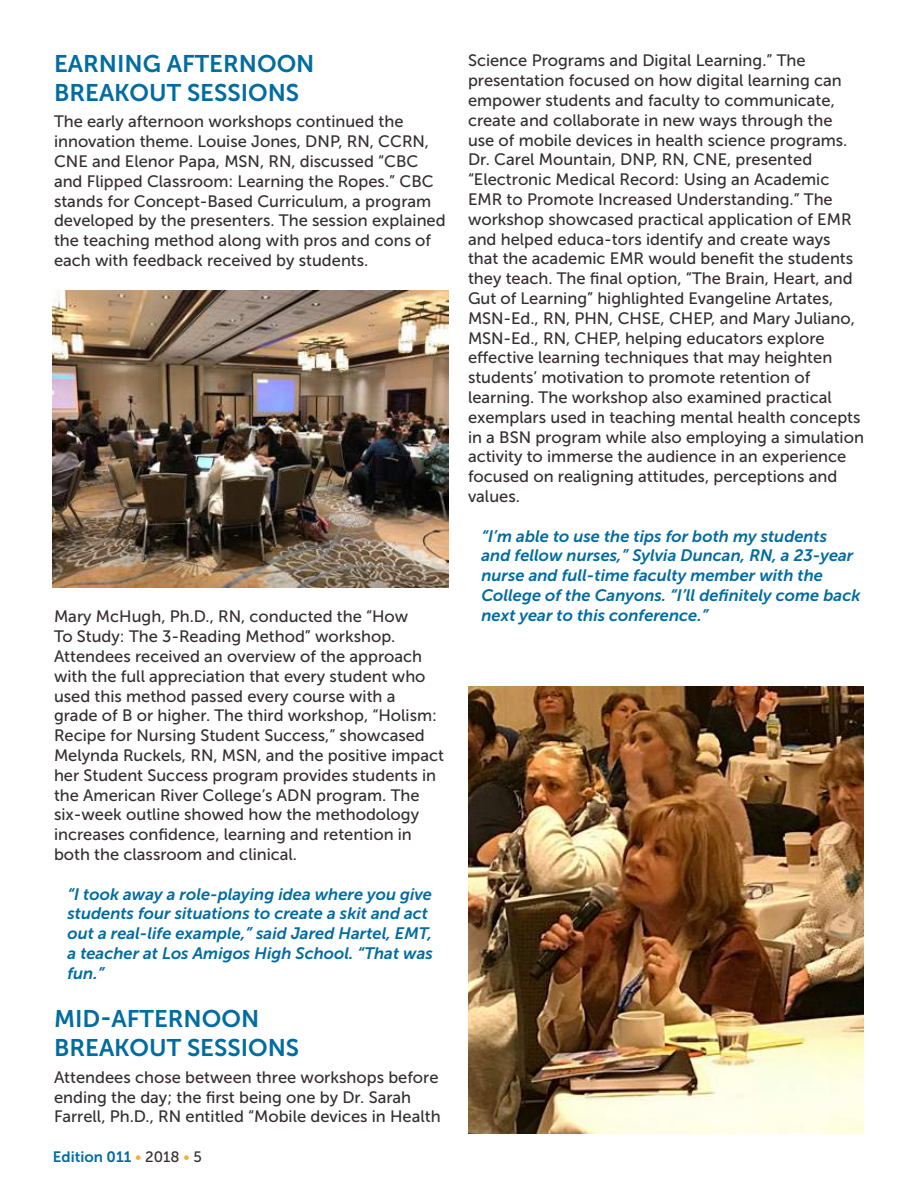
<style>
.page{position:relative;width:918px;height:1188px;background:#fff}
.page>*{position:absolute;margin:0;border:0;box-sizing:border-box;transform-origin:0 0}
.t1{font:24px/28.8px "Museo Sans 700";color:#006ca1}
.t2{font:16.5px/19.8px "Museo Sans 500";color:#352d32}
.t3{font:italic 16.5px/19.8px "Museo Sans 700";color:#006ca1}
.t4{font:15px "Museo Sans 700";color:#006ca1}
.s1{font-family:"Museo Sans 500";color:#f7ab3c}
.s2{font-family:"Museo Sans 500";color:#352d32}
</style>
<div class="page">
<img style="left:53px;top:291px;width:396px;height:296px">
<img style="left:468px;top:687px;width:396px;height:447px">
<h1 class="t1" style="left:54px;top:49px;width:262px">EARNING AFTERNOON<br>BREAKOUT SESSIONS</h1>
<p class="t2" style="left:54px;top:112px;width:393px">The early afternoon workshops continued the innovation theme. Louise Jones, DNP, RN, CCRN, CNE and Elenor Papa, MSN, RN, discussed “CBC and Flipped Classroom: Learning the Ropes.” CBC stands for Concept-Based Curriculum, a program developed by the presenters. The session explained the teaching method along with pros and cons of each with feedback received by students.</p>
<p class="t2" style="left:54px;top:607px;width:392px">Mary McHugh, Ph.D., RN, conducted the “How<br>To Study: The 3-Reading Method” workshop.<br>Attendees received an overview of the approach with the full appreciation that every student who used this method passed every course with a<br>grade of B or higher. The third workshop, “Holism:<br>Recipe for Nursing Student Success,” showcased Melynda Ruckels, RN, MSN, and the positive impact her Student Success program provides students in the American River College’s ADN program. The six-week outline showed how the methodology increases confidence, learning and retention in both the classroom and clinical.</p>
<p class="t3" style="left:67px;top:884px;width:367px">“I took away a role-playing idea where you give students four situations to create a skit and act out a real-life example,” said Jared Hartel, EMT, a teacher at Los Amigos High School. “That was fun.”</p>
<h1 class="t1" style="left:54px;top:1005px;width:247px">MID-AFTERNOON<br>BREAKOUT SESSIONS</h1>
<p class="t2" style="left:54px;top:1067px;width:388px">Attendees chose between three workshops before ending the day; the first being one by Dr. Sarah<br>Farrell, Ph.D., RN entitled “Mobile devices in Health</p>
<p class="t4" style="left:53px;top:1149px;width:151px">Edition 011 <span class="s1">•</span> <span class="s2">2018</span> <span class="s1">•</span> <span class="s2">5</span></p>
<p class="t2" style="left:468px;top:51px;width:398px">Science Programs and Digital Learning.” The presentation focused on how digital learning can empower students and faculty to communicate, create and collaborate in new ways through the<br>use of mobile devices in health science programs.<br>Dr. Carel Mountain, DNP, RN, CNE, presented “Electronic Medical Record: Using an Academic EMR to Promote Increased Understanding.” The workshop showcased practical application of EMR and helped educa-tors identify and create ways that the academic EMR would benefit the students they teach. The final option, “The Brain, Heart, and Gut of Learning” highlighted Evangeline Artates, MSN-Ed., RN, PHN, CHSE, CHEP, and Mary Juliano, MSN-Ed., RN, CHEP, helping educators explore effective learning techniques that may heighten students’ motivation to promote retention of learning. The workshop also examined practical exemplars used in teaching mental health concepts in a BSN program while also employing a simulation activity to immerse the audience in an experience focused on realigning attitudes, perceptions and values.</p>
<p class="t3" style="left:481px;top:526px;width:380px">“I’m able to use the tips for both my students<br>and fellow nurses,” Sylvia Duncan, RN, a 23-year nurse and full-time faculty member with the College of the Canyons. “I’ll definitely come back next year to this conference.”</p>
</div>
